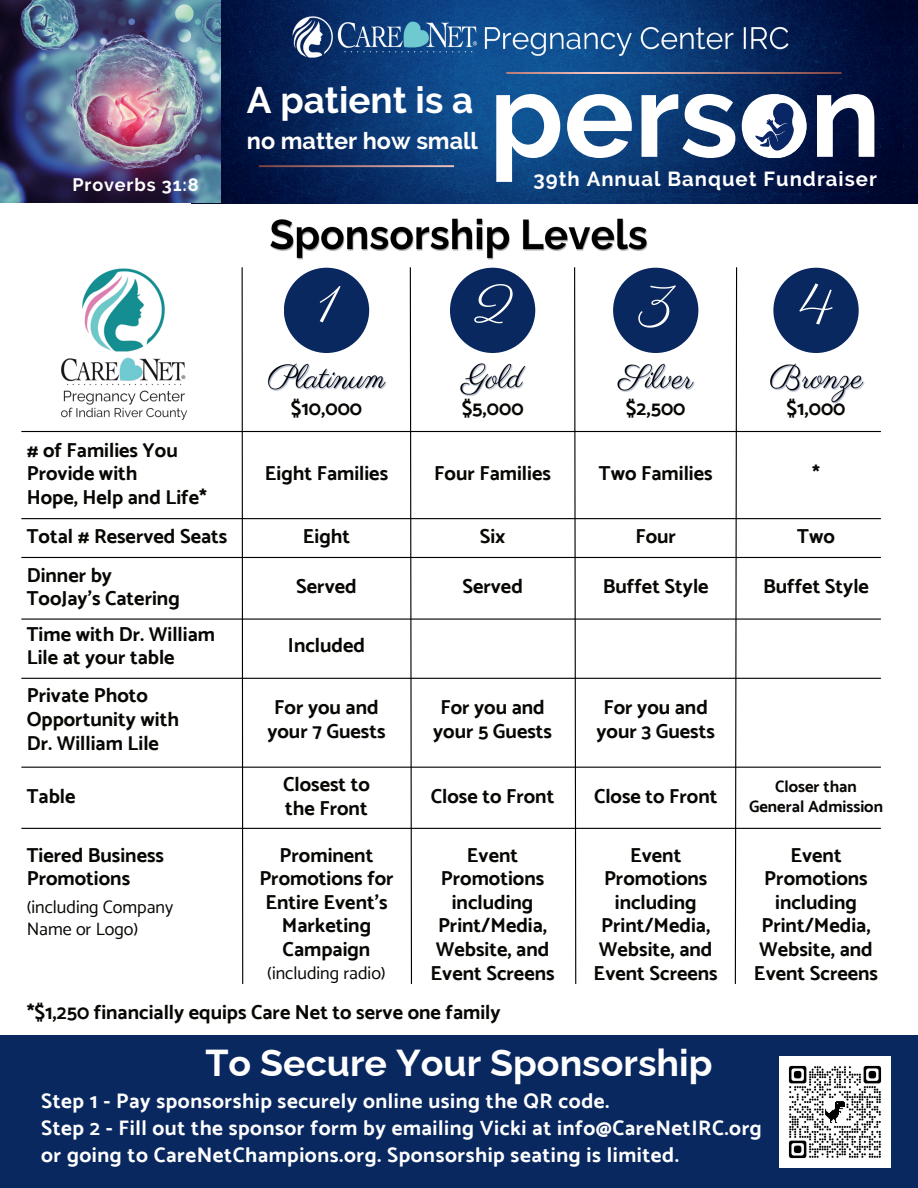
<style>
.page{position:relative;width:918px;height:1188px;background:#fff}
.page>*{position:absolute;margin:0;border:0;box-sizing:border-box;transform-origin:0 0}
.t1{font:700 117.75px "Raleway";color:#fff}
.t2{font:52.5px "Parisienne";color:#fff}
.t3{font:700 37.5px "Raleway";color:#fff}
.t4{font:700 36.75px "Raleway";color:#fff}
.t5{font:700 23.4px "Raleway";color:#fff}
.t6{font:700 21px/27px "Catamaran";letter-spacing:.025em;color:#fff}
.t7{font:700 20.25px/23.7px "Catamaran";color:#080704;text-align:center}
.t8{font:700 20.25px "Raleway";letter-spacing:.05em;color:#fff}
.t9{font:18px/21.3px "Catamaran";color:#080704}
.t10{font:700 18px "Raleway";letter-spacing:.05em;color:#fff}
.t11{font:700 16.5px/19.2px "Catamaran";color:#080704;text-align:center}
</style>
<div class="page">
<img style="left:220px;top:0;width:698px;height:203px">
<img style="left:259px;top:165px;width:195px;height:2px">
<img style="left:61px;top:357px;width:126px;height:63px">
<img style="left:82px;top:268px;width:83px;height:84px">
<div style="left:284px;top:268px;width:85px;height:85px;background:#09285f;border-radius:50%"></div>
<div style="left:450px;top:268px;width:85px;height:85px;background:#09285f;border-radius:50%"></div>
<div style="left:613px;top:268px;width:85px;height:85px;background:#09285f;border-radius:50%"></div>
<div style="left:773px;top:268px;width:86px;height:85px;background:#09285f;border-radius:50%"></div>
<hr style="left:21px;top:431px;width:860px;height:1px;background:#000">
<hr style="left:21px;top:518px;width:860px;height:1px;background:#000">
<hr style="left:21px;top:557px;width:860px;height:1px;background:#000">
<hr style="left:21px;top:619px;width:860px;height:1px;background:#000">
<hr style="left:21px;top:767px;width:860px;height:1px;background:#000">
<hr style="left:21px;top:828px;width:860px;height:1px;background:#000">
<svg style="left:241px;top:267px;width:3px;height:717px"></svg>
<img style="left:0;top:0;width:220px;height:203px">
<img style="left:454px;top:0;width:449px;height:192px">
<div style="left:743px;top:95px;width:64px;height:63px;background:#fff;border-radius:50%"></div>
<svg style="left:755px;top:103px;width:39px;height:48px"></svg>
<img style="left:275px;top:10px;width:531px;height:54px">
<img style="left:506px;top:72px;width:336px;height:2px">
<svg style="left:409px;top:267px;width:4px;height:717px"></svg>
<svg style="left:573px;top:267px;width:4px;height:717px"></svg>
<svg style="left:734px;top:267px;width:4px;height:717px"></svg>
<div style="left:0;top:1036px;width:918px;height:152px;background:#09285f"></div>
<hr style="left:21px;top:678px;width:860px;height:1px;background:#000">
<img style="left:780px;top:1057px;width:110px;height:110px">
<img style="left:267px;top:363px;width:120px;height:28px">
<img style="left:460px;top:363px;width:66px;height:33px">
<img style="left:617px;top:363px;width:78px;height:29px">
<img style="left:770px;top:363px;width:95px;height:41px">
<img style="left:270px;top:218px;width:378px;height:42px">
<p class="t10" style="left:72px;top:175px;width:128px">Proverbs 31:8</p>
<h3 class="t4" style="left:247px;top:79px;width:228px">A patient is a</h3>
<p class="t5" style="left:247px;top:128px;width:233px">no matter how small</p>
<h1 class="t1" style="left:489px;top:48px;width:393px">person</h1>
<p class="t8" style="left:533px;top:168px;width:345px">39th Annual Banquet Fundraiser</p>
<p class="t7" style="left:27px;top:438px;width:182px;text-align:left"># of Families You<br>Provide with<br>Hope, Help and Life*</p>
<p class="t7" style="left:27px;top:517px;width:202px;line-height:38.7px;text-align:left">Total # Reserved Seats<br>Dinner by</p>
<p class="t7" style="left:27px;top:586px;width:155px">TooJay's Catering</p>
<h2 class="t2" style="left:316px;top:274px;width:22px">1</h2>
<h2 class="t2" style="left:474px;top:274px;width:40px">2</h2>
<h2 class="t2" style="left:640px;top:274px;width:34px">3</h2>
<h2 class="t2" style="left:799px;top:274px;width:36px">4</h2>
<p class="t7" style="left:291px;top:397px;width:73px">$10,000</p>
<p class="t7" style="left:462px;top:397px;width:63px">$5,000</p>
<p class="t7" style="left:626px;top:397px;width:61px">$2,500</p>
<p class="t7" style="left:787px;top:397px;width:61px">$1,000</p>
<p class="t7" style="left:265px;top:462px;width:125px">Eight Families</p>
<p class="t7" style="left:434px;top:462px;width:118px">Four Families</p>
<p class="t7" style="left:599px;top:462px;width:115px">Two Families</p>
<p class="t7" style="left:812px;top:461px;width:9px">*</p>
<p class="t7" style="left:303px;top:524px;width:49px">Eight</p>
<p class="t7" style="left:480px;top:524px;width:27px">Six</p>
<p class="t7" style="left:635px;top:524px;width:42px">Four</p>
<p class="t7" style="left:797px;top:524px;width:39px">Two</p>
<p class="t7" style="left:296px;top:575px;width:62px">Served</p>
<p class="t7" style="left:462px;top:575px;width:62px">Served</p>
<p class="t7" style="left:603px;top:575px;width:107px">Buffet Style</p>
<p class="t7" style="left:763px;top:575px;width:107px">Buffet Style</p>
<p class="t7" style="left:27px;top:622px;width:190px;text-align:left">Time with Dr. William<br>Lile at your table</p>
<p class="t7" style="left:288px;top:634px;width:79px">Included</p>
<p class="t7" style="left:27px;top:684px;width:154px;text-align:left">Private Photo<br>Opportunity with<br>Dr. William Lile</p>
<p class="t7" style="left:27px;top:784px;width:50px">Table</p>
<p class="t7" style="left:27px;top:843px;width:139px;text-align:left">Tiered Business<br>Promotions</p>
<p class="t9" style="left:27px;top:896px;width:148px">(including Company<br>Name or Logo)</p>
<p class="t7" style="left:267px;top:695px;width:120px">For you and your 7 Guests</p>
<p class="t7" style="left:433px;top:695px;width:121px">For you and your 5 Guests</p>
<p class="t7" style="left:596px;top:695px;width:120px">For you and your 3 Guests</p>
<p class="t7" style="left:283px;top:773px;width:88px;text-align:left">Closest to the Front</p>
<p class="t7" style="left:431px;top:784px;width:125px">Close to Front</p>
<p class="t7" style="left:594px;top:784px;width:125px">Close to Front</p>
<p class="t11" style="left:749px;top:777px;width:135px">Closer than<br>General Admission</p>
<p class="t7" style="left:259px;top:843px;width:136px">Prominent<br>Promotions for<br>Entire Event's<br>Marketing<br>Campaign</p>
<p class="t9" style="left:267px;top:962px;width:120px">(including radio)</p>
<p class="t7" style="left:431px;top:843px;width:126px">Event<br>Promotions including<br>Print/Media,<br>Website, and<br>Event Screens</p>
<p class="t7" style="left:594px;top:843px;width:126px">Event<br>Promotions including<br>Print/Media,<br>Website, and<br>Event Screens</p>
<p class="t7" style="left:754px;top:843px;width:126px">Event<br>Promotions including<br>Print/Media,<br>Website, and<br>Event Screens</p>
<p class="t7" style="left:27px;top:1000px;width:475px">*$1,250 financially equips Care Net to serve one family</p>
<h3 class="t3" style="left:205px;top:1033px;width:509px">To Secure Your Sponsorship</h3>
<p class="t6" style="left:41px;top:1088px;width:722px">Step 1 - Pay sponsorship securely online using the QR code.<br>Step 2 - Fill out the sponsor form by emailing Vicki at info@CareNetIRC.org or going to CareNetChampions.org. Sponsorship seating is limited.</p>
</div>
